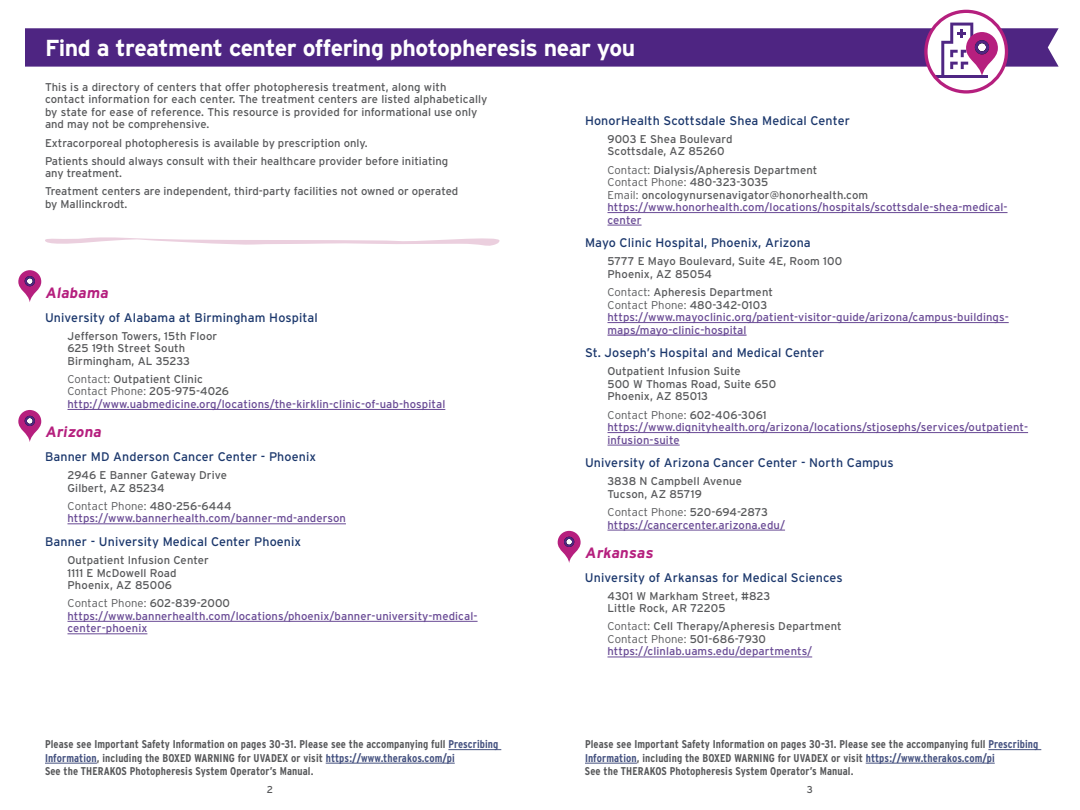
<style>
.page{position:relative;width:1080px;height:810px;background:#fff}
.page>*{position:absolute;margin:0;border:0;box-sizing:border-box;transform-origin:0 0}
.t1{font:700 23.12px "Interstate";letter-spacing:-.025em;color:#fff}
.t2{font:700 15px "Interstate";color:#b51f7e}
.t3{font:12.5px "Interstate";letter-spacing:.01em;color:#1b376c}
.t4{font:11.25px/12.5px "Interstate";letter-spacing:.005em;color:#57585a}
.t5{font:11.25px/12.5px "Interstate";letter-spacing:.01em;color:#684994}
.t6{font:700 11.25px/13.5px "Interstate Condensed";letter-spacing:.01em;color:#57585a}
.t7{font:300 11.25px "Interstate";letter-spacing:.01em;color:#57585a}
.t8{font:10px "Interstate";color:#57585a}
.s1{font-weight:300}
.s2{font-weight:400}
.s3{color:#44517f}
</style>
<div class="page">
<hr style="left:448px;top:749px;width:53px;height:1px;background:#44517f">
<hr style="left:45px;top:763px;width:52px;height:1px;background:#44517f">
<hr style="left:326px;top:763px;width:129px;height:1px;background:#44517f">
<hr style="left:988px;top:749px;width:53px;height:1px;background:#44517f">
<hr style="left:585px;top:763px;width:52px;height:1px;background:#44517f">
<hr style="left:866px;top:763px;width:129px;height:1px;background:#44517f">
<hr style="left:68px;top:409px;width:377px;height:1px;background:#684994">
<hr style="left:68px;top:524px;width:278px;height:1px;background:#684994">
<hr style="left:68px;top:621px;width:410px;height:1px;background:#684994">
<hr style="left:68px;top:634px;width:79px;height:1px;background:#684994">
<hr style="left:608px;top:212px;width:400px;height:1px;background:#684994">
<hr style="left:608px;top:225px;width:34px;height:1px;background:#684994">
<hr style="left:608px;top:322px;width:401px;height:1px;background:#684994">
<hr style="left:608px;top:335px;width:139px;height:1px;background:#4e2582">
<hr style="left:608px;top:432px;width:420px;height:1px;background:#684994">
<hr style="left:608px;top:445px;width:72px;height:1px;background:#684994">
<hr style="left:608px;top:530px;width:177px;height:1px;background:#684994">
<hr style="left:608px;top:657px;width:204px;height:1px;background:#684994">
<div style="left:25px;top:28px;width:1034px;height:39px;background:#4e2582"></div>
<svg style="left:45px;top:237px;width:455px;height:9px"></svg>
<svg style="left:926px;top:11px;width:81px;height:81px"></svg>
<svg style="left:941px;top:23px;width:57px;height:54px"></svg>
<hr style="left:935px;top:75px;width:53px;height:3px;background:#4f2683">
<div style="left:924px;top:10px;width:84px;height:84px;border:3px solid #b51f7e;border-radius:50%"></div>
<svg style="left:18px;top:270px;width:23px;height:32px"></svg>
<svg style="left:558px;top:531px;width:23px;height:32px"></svg>
<svg style="left:18px;top:410px;width:23px;height:32px"></svg>
<p class="t1" style="left:45px;top:35px;width:592px">Find a treatment center offering photopheresis near you</p>
<p class="t4" style="left:45px;top:81px;width:444px">This is a directory of centers that offer photopheresis treatment, along with contact information for each center. The treatment centers are listed alphabetically by state for ease of reference. This resource is provided for informational use only and may not be comprehensive.</p>
<p class="t4" style="left:45px;top:136px;width:324px">Extracorporeal photopheresis is available by prescription only.</p>
<p class="t4" style="left:45px;top:154px;width:405px">Patients should always consult with their healthcare provider before initiating any treatment.</p>
<p class="t4" style="left:45px;top:185px;width:415px">Treatment centers are independent, third-party facilities not owned or operated by Mallinckrodt.</p>
<p class="t2" style="left:45px;top:284px;width:67px">Alabama</p>
<p class="t3" style="left:45px;top:310px;width:274px">University of Alabama at Birmingham Hospital</p>
<p class="t4" style="left:68px;top:330px;width:151px">Jefferson Towers, 15th Floor</p>
<p class="t4" style="left:68px;top:342px;width:119px">625 19th Street South</p>
<p class="t4" style="left:68px;top:355px;width:124px">Birmingham, AL 35233</p>
<p class="t4" style="left:68px;top:373px;width:137px"><span class="s1">Contact:</span> Outpatient Clinic</p>
<p class="t7" style="left:68px;top:385px;width:163px">Contact Phone: <span class="s2">205-975-4026</span></p>
<p class="t5" style="left:68px;top:398px;width:379px">http://www.uabmedicine.org/locations/the-kirklin-clinic-of-uab-hospital</p>
<p class="t2" style="left:45px;top:424px;width:60px">Arizona</p>
<p class="t3" style="left:45px;top:450px;width:273px">Banner MD Anderson Cancer Center - Phoenix</p>
<p class="t4" style="left:68px;top:469px;width:161px">2946 E Banner Gateway Drive</p>
<p class="t4" style="left:68px;top:481px;width:99px">Gilbert, AZ 85234</p>
<p class="t7" style="left:68px;top:500px;width:166px">Contact Phone: <span class="s2">480-256-6444</span></p>
<p class="t5" style="left:68px;top:512px;width:280px">https://www.bannerhealth.com/banner-md-anderson</p>
<p class="t3" style="left:45px;top:535px;width:258px">Banner - University Medical Center Phoenix</p>
<p class="t4" style="left:68px;top:554px;width:143px">Outpatient Infusion Center<br>1111 E McDowell Road</p>
<p class="t4" style="left:68px;top:579px;width:106px">Phoenix, AZ 85006</p>
<p class="t7" style="left:68px;top:597px;width:164px">Contact Phone: <span class="s2">602-839-2000</span></p>
<p class="t5" style="left:68px;top:610px;width:412px">https://www.bannerhealth.com/locations/phoenix/banner-university-medical&shy;center-phoenix</p>
<p class="t3" style="left:585px;top:113px;width:266px">HonorHealth Scottsdale Shea Medical Center</p>
<p class="t4" style="left:608px;top:133px;width:126px">9003 E Shea Boulevard</p>
<p class="t4" style="left:608px;top:145px;width:119px">Scottsdale, AZ 85260</p>
<p class="t4" style="left:608px;top:163px;width:211px"><span class="s1">Contact:</span> Dialysis/Apheresis Department</p>
<p class="t7" style="left:608px;top:176px;width:162px">Contact Phone: <span class="s2">480-323-3035</span></p>
<p class="t4" style="left:608px;top:188px;width:262px"><span class="s1">Email:</span> oncologynursenavigator@honorhealth.com</p>
<p class="t5" style="left:608px;top:201px;width:402px">https://www.honorhealth.com/locations/hospitals/scottsdale-shea-medical&shy;center</p>
<p class="t3" style="left:585px;top:236px;width:227px">Mayo Clinic Hospital, Phoenix, Arizona</p>
<p class="t4" style="left:608px;top:255px;width:236px">5777 E Mayo Boulevard, Suite 4E, Room 100</p>
<p class="t4" style="left:608px;top:268px;width:106px">Phoenix, AZ 85054</p>
<p class="t4" style="left:608px;top:286px;width:167px"><span class="s1">Contact:</span> Apheresis Department</p>
<p class="t7" style="left:608px;top:298px;width:161px">Contact Phone: <span class="s2">480-342-0103</span></p>
<p class="t5" style="left:608px;top:311px;width:403px">https://www.mayoclinic.org/patient-visitor-guide/arizona/campus-buildings&shy;maps/mayo-clinic-hospital</p>
<p class="t3" style="left:585px;top:346px;width:241px">St. Joseph’s Hospital and Medical Center</p>
<p class="t4" style="left:608px;top:365px;width:135px">Outpatient Infusion Suite</p>
<p class="t4" style="left:608px;top:378px;width:170px">500 W Thomas Road, Suite 650</p>
<p class="t4" style="left:608px;top:390px;width:102px">Phoenix, AZ 85013</p>
<p class="t7" style="left:608px;top:408px;width:161px">Contact Phone: <span class="s2">602-406-3061</span></p>
<p class="t5" style="left:608px;top:421px;width:422px">https://www.dignityhealth.org/arizona/locations/stjosephs/services/outpatient&shy;infusion-suite</p>
<p class="t3" style="left:585px;top:456px;width:310px">University of Arizona Cancer Center - North Campus</p>
<p class="t4" style="left:608px;top:475px;width:136px">3838 N Campbell Avenue</p>
<p class="t4" style="left:608px;top:488px;width:96px">Tucson, AZ 85719</p>
<p class="t7" style="left:608px;top:506px;width:162px">Contact Phone: <span class="s2">520-694-2873</span></p>
<p class="t5" style="left:607px;top:518px;width:179px">https://cancercenter.arizona.edu/</p>
<p class="t2" style="left:585px;top:544px;width:72px">Arkansas</p>
<p class="t3" style="left:585px;top:570px;width:259px">University of Arkansas for Medical Sciences</p>
<p class="t4" style="left:607px;top:590px;width:164px">4301 W Markham Street, #823</p>
<p class="t4" style="left:607px;top:602px;width:120px">Little Rock, AR 72205</p>
<p class="t4" style="left:607px;top:620px;width:236px"><span class="s1">Contact:</span> Cell Therapy/Apheresis Department</p>
<p class="t7" style="left:607px;top:633px;width:160px">Contact Phone: <span class="s2">501-686-7930</span></p>
<p class="t5" style="left:607px;top:645px;width:206px">https://clinlab.uams.edu/departments/</p>
<p class="t6" style="left:45px;top:737px;width:455px">Please see Important Safety Information on pages 30-31. Please see the accompanying full <span class="s3">Prescribing<br>Information</span>, including the BOXED WARNING for UVADEX or visit <span class="s3">https://www.therakos.com/pi<br></span>See the THERAKOS Photopheresis System Operator’s Manual.</p>
<p class="t6" style="left:585px;top:737px;width:455px">Please see Important Safety Information on pages 30-31. Please see the accompanying full <span class="s3">Prescribing<br>Information</span>, including the BOXED WARNING for UVADEX or visit <span class="s3">https://www.therakos.com/pi<br></span>See the THERAKOS Photopheresis System Operator’s Manual.</p>
<p class="t8" style="left:267px;top:784px;width:8px">2</p>
<p class="t8" style="left:807px;top:784px;width:8px">3</p>
</div>
